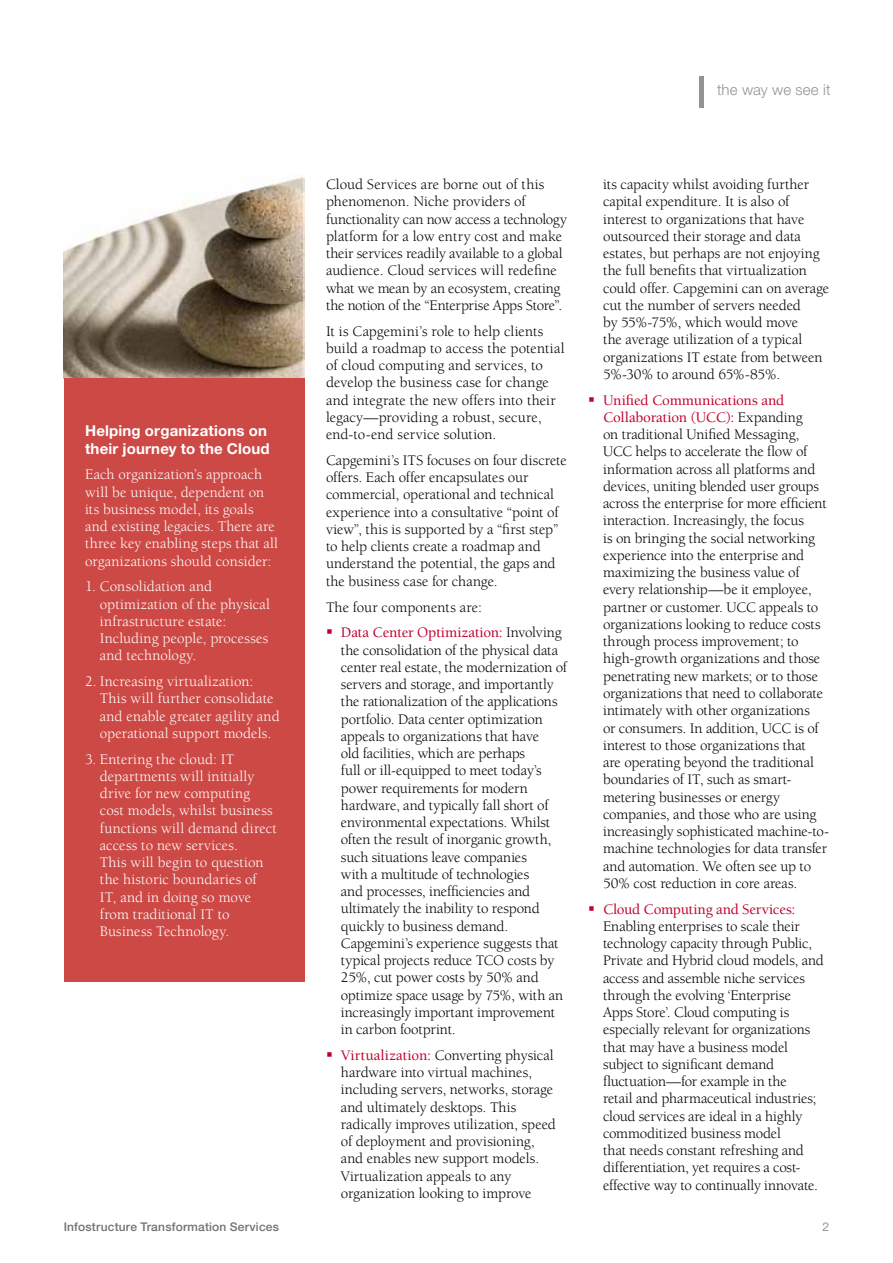
<style>
.page{position:relative;width:893px;height:1263px;background:#fff}
.page>*{position:absolute;margin:0;border:0;box-sizing:border-box;transform-origin:0 0}
.t1{font:15px/17.2px "Berkeley Std";letter-spacing:-.01em;color:#000}
.t2{font:15px/17.2px "Berkeley Std";letter-spacing:.005em;color:#fff}
.t3{font:700 15px/17.2px "Helvetica Neue";letter-spacing:.015em;color:#fff}
.t4{font:500 15px "Berkeley Std";letter-spacing:-.015em;color:#c1002b}
.t5{font:300 15px "Helvetica Neue";letter-spacing:.005em;color:#929395}
.t6{font:500 12px "Helvetica Neue";letter-spacing:.015em;color:#707172}
.t7{font:300 12px "Helvetica Neue";color:#707172}
.s1{font-weight:500;color:#c1002b}
</style>
<div class="page">
<hr style="left:699px;top:76px;width:4px;height:32px;background:#929395">
<img style="left:64px;top:176px;width:241px;height:202px">
<div style="left:64px;top:378px;width:241px;height:604px;background:#cc4945"></div>
<p class="t3" style="left:85px;top:422px;width:186px">Helping organizations on their journey to the Cloud</p>
<p class="t2" style="left:85px;top:466px;width:195px">Each organization’s approach will be unique, dependent on its business model, its goals and existing legacies. There are three key enabling steps that all organizations should consider:</p>
<p class="t2" style="left:100px;top:578px;width:172px;text-indent:-15px">1. Consolidation and optimization of the physical infrastructure estate:<br>Including people, processes and technology.</p>
<p class="t2" style="left:100px;top:673px;width:181px;text-indent:-15px">2. Increasing virtualization:<br>This will further consolidate and enable greater agility and operational support models.</p>
<p class="t2" style="left:100px;top:750px;width:178px;text-indent:-15px">3. Entering the cloud: IT departments will initially drive for new computing cost models, whilst business functions will demand direct access to new services.<br>This will begin to question the historic boundaries of<br>IT, and in doing so move from traditional IT to<br>Business Technology.</p>
<p class="t1" style="left:326px;top:176px;width:242px">Cloud Services are borne out of this phenomenon. Niche providers of functionality can now access a technology platform for a low entry cost and make their services readily available to a global audience. Cloud services will redefine what we mean by an ecosystem, creating the notion of the “Enterprise Apps Store”.</p>
<p class="t1" style="left:326px;top:323px;width:240px">It is Capgemini’s role to help clients build a roadmap to access the potential of cloud computing and services, to develop the business case for change and integrate the new offers into their legacy—providing a robust, secure, end-to-end service solution.</p>
<p class="t1" style="left:326px;top:452px;width:242px">Capgemini’s ITS focuses on four discrete offers. Each offer encapsulates our commercial, operational and technical experience into a consultative “point of view”, this is supported by a “first step” to help clients create a roadmap and understand the potential, the gaps and the business case for change.</p>
<p class="t1" style="left:341px;top:594px;width:222px;line-height:25.8px;text-indent:-15px">The four components are:<br><span class="s1">Data Center Optimization:</span> Involving</p>
<p class="t1" style="left:341px;top:641px;width:228px">the consolidation of the physical data center real estate, the modernization of servers and storage, and importantly the rationalization of the applications portfolio. Data center optimization appeals to organizations that have<br>old facilities, which are perhaps<br>full or ill-equipped to meet today’s power requirements for modern hardware, and typically fall short of environmental expectations. Whilst often the result of inorganic growth, such situations leave companies<br>with a multitude of technologies<br>and processes, inefficiencies and ultimately the inability to respond quickly to business demand.<br>Capgemini’s experience suggests that typical projects reduce TCO costs by 25%, cut power costs by 50% and optimize space usage by 75%, with an increasingly important improvement in carbon footprint.</p>
<p class="t1" style="left:341px;top:1047px;width:217px"><span class="s1">Virtualization:</span> Converting physical hardware into virtual machines, including servers, networks, storage and ultimately desktops. This radically improves utilization, speed of deployment and provisioning, and enables new support models.<br>Virtualization appeals to any organization looking to improve</p>
<p class="t5" style="left:717px;top:80px;width:115px">the way we see it</p>
<p class="t1" style="left:603px;top:176px;width:228px">its capacity whilst avoiding further capital expenditure. It is also of interest to organizations that have outsourced their storage and data estates, but perhaps are not enjoying the full benefits that virtualization could offer. Capgemini can on average cut the number of servers needed<br>by 55%-75%, which would move<br>the average utilization of a typical organizations IT estate from between 5%-30% to around 65%-85%.</p>
<p class="t1" style="left:603px;top:392px;width:228px"><span class="s1">Unified Communications and Collaboration (UCC):</span> Expanding<br>on traditional Unified Messaging, UCC helps to accelerate the flow of information across all platforms and devices, uniting blended user groups across the enterprise for more efficient interaction. Increasingly, the focus<br>is on bringing the social networking experience into the enterprise and maximizing the business value of every relationship—be it employee, partner or customer. UCC appeals to organizations looking to reduce costs through process improvement; to high-growth organizations and those penetrating new markets; or to those organizations that need to collaborate intimately with other organizations<br>or consumers. In addition, UCC is of interest to those organizations that<br>are operating beyond the traditional boundaries of IT, such as smart&shy;metering businesses or energy companies, and those who are using increasingly sophisticated machine-to&shy;machine technologies for data transfer and automation. We often see up to 50% cost reduction in core areas.</p>
<p class="t4" style="left:603px;top:901px;width:194px">Cloud Computing and Services:</p>
<p class="t1" style="left:603px;top:918px;width:222px">Enabling enterprises to scale their technology capacity through Public, Private and Hybrid cloud models, and access and assemble niche services through the evolving ‘Enterprise Apps Store’. Cloud computing is especially relevant for organizations that may have a business model subject to significant demand fluctuation—for example in the<br>retail and pharmaceutical industries; cloud services are ideal in a highly commoditized business model<br>that needs constant refreshing and differentiation, yet requires a cost&shy;effective way to continually innovate.</p>
<p class="t6" style="left:64px;top:1220px;width:217px">Infostructure Transformation Services</p>
<p class="t7" style="left:822px;top:1219px;width:8px">2</p>
</div>
